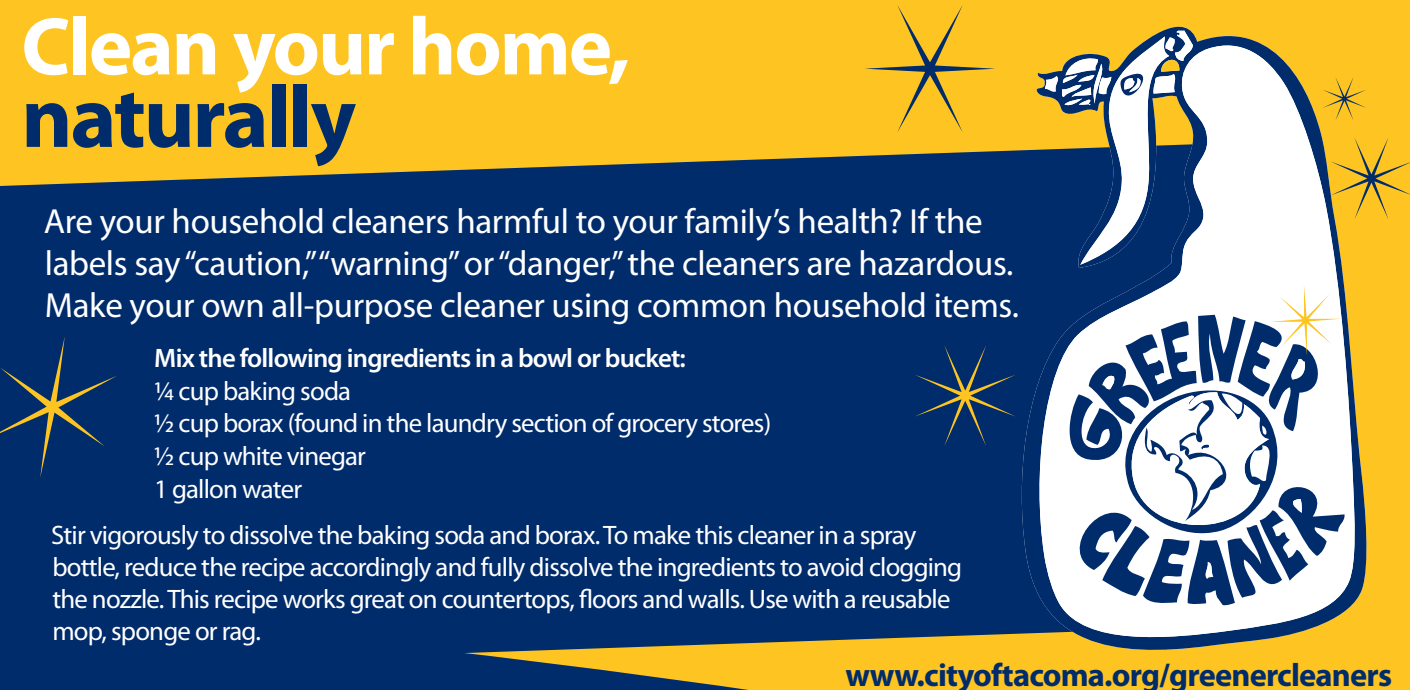
<style>
.page{position:relative;width:1410px;height:690px;background:#fec422}
.page>*{position:absolute;margin:0;border:0;box-sizing:border-box;transform-origin:0 0}
.tagro_head{font:700 87.5px "Myriad Pro";letter-spacing:-.025em;color:#002c6b}
.tagro_head-2{font:700 82.5px "Myriad Pro";letter-spacing:-.025em;color:#fff}
.tab{font:35px/42px "Myriad Pro";letter-spacing:-.01em;color:#fff}
.tagro_head-3{font:700 32.5px "Myriad Pro";letter-spacing:-.025em;color:#002c6b}
.tab-2{font:26.75px/32.2px "Myriad Pro";letter-spacing:-.03em;color:#fff}
.tab-3{font:600 26.75px "Myriad Pro";letter-spacing:-.03em;color:#fff}
</style>
<div class="page">
<div style="left:0;top:150px;width:1015px;height:445px;background:#002c6b"></div>
<svg style="left:0;top:595px;width:1015px;height:95px;fill:#002c6b"></svg>
<svg style="left:865px;top:5px;width:130px;height:127px"></svg>
<svg style="left:0;top:336px;width:117px;height:142px;background:#133765"></svg>
<svg style="left:915px;top:345px;width:100px;height:101px;background:#153864"></svg>
<svg style="left:1370px;top:138px;width:40px;height:81px"></svg>
<svg style="left:1015px;top:26px;width:355px;height:624px"></svg>
<svg style="left:1032px;top:38px;width:325px;height:608px;fill:#fff"></svg>
<svg style="left:1045px;top:29px;width:148px;height:236px"></svg>
<svg style="left:1056px;top:285px;width:289px;height:320px;background:#aab8cc"></svg>
<p class="tagro_head-2" style="left:21px;top:-7px;width:610px">Clean your home,</p>
<p class="tagro_head" style="left:21px;top:60px;width:336px">naturally</p>
<p class="tab" style="left:44px;top:199px;width:977px">Are your household cleaners harmful to your family’s health? If the labels say “caution,” “warning” or “danger,” the cleaners are hazardous.<br>Make your own all-purpose cleaner using common household items.</p>
<p class="tab-3" style="left:154px;top:341px;width:533px">Mix the following ingredients in a bowl or bucket:</p>
<p class="tab-2" style="left:154px;top:374px;width:199px">¼ cup baking soda</p>
<p class="tab-2" style="left:154px;top:407px;width:619px">½ cup borax (found in the laundry section of grocery stores)</p>
<p class="tab-2" style="left:154px;top:440px;width:213px">½ cup white vinegar</p>
<p class="tab-2" style="left:154px;top:472px;width:149px">1 gallon water</p>
<p class="tab-2" style="left:51px;top:518px;width:913px">Stir vigorously to dissolve the baking soda and borax. To make this cleaner in a spray bottle, reduce the recipe accordingly and fully dissolve the ingredients to avoid clogging the nozzle. This recipe works great on countertops, floors and walls. Use with a reusable mop, sponge or rag.</p>
<p class="tagro_head-3" style="left:845px;top:654px;width:548px">www.cityoftacoma.org/greenercleaners</p>
</div>
